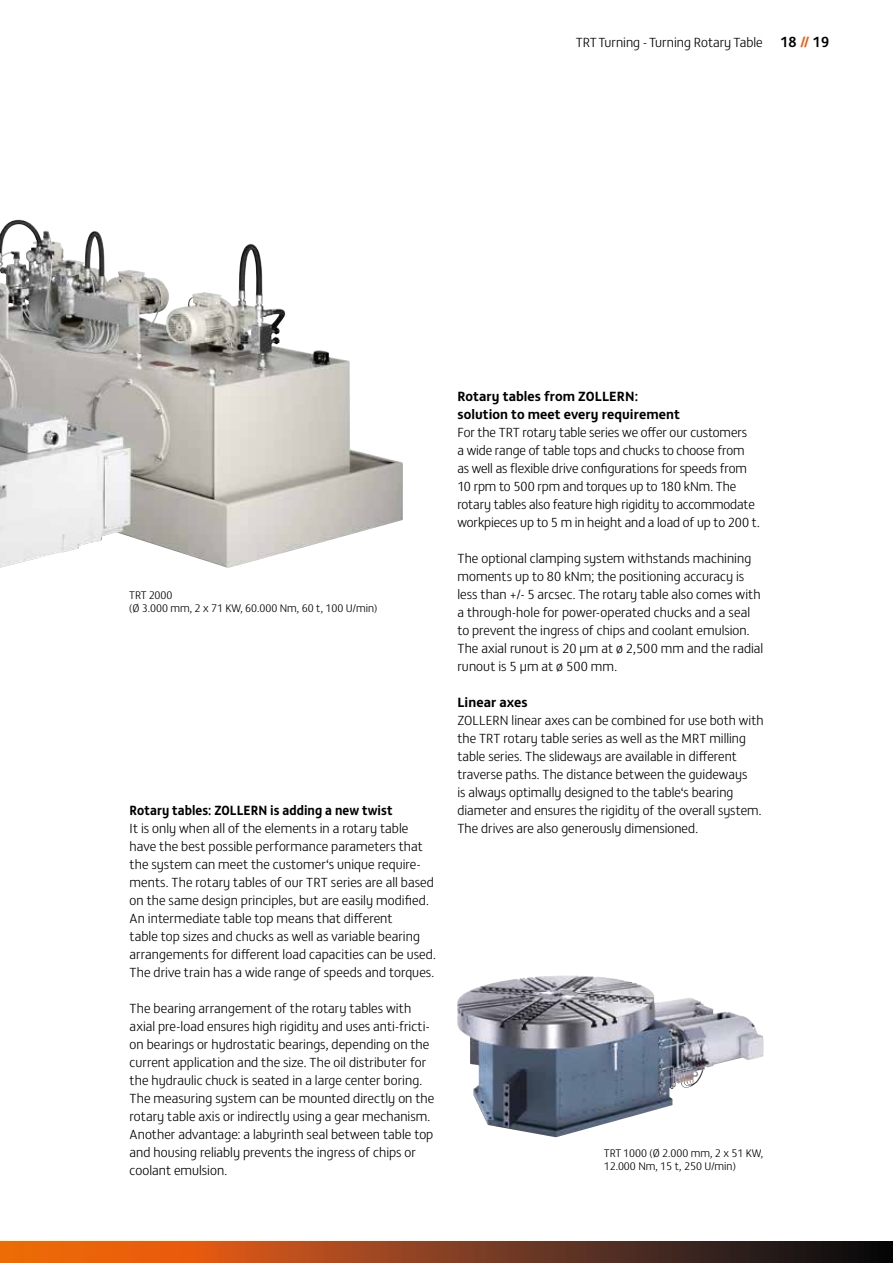
<style>
.page{position:relative;width:893px;height:1263px;background:#fff}
.page>*{position:absolute;margin:0;border:0;box-sizing:border-box;transform-origin:0 0}
.t1{font:700 13.65px/18px "FS Matthew";letter-spacing:.005em;color:#000}
.t2{font:700 13.65px "FS Matthew";letter-spacing:.005em;color:#000;scale:.94 1}
.t3{font:300 13.5px/18px "FS Matthew";color:#000}
.t4{font:300 11.25px/13.5px "FS Matthew";color:#000}
.s1{font-weight:500;font-size:15px}
.s2{font-weight:500;font-size:15px;color:#ea5a0c}
</style>
<div class="page">
<img style="left:0;top:220px;width:403px;height:348px">
<img style="left:457px;top:975px;width:307px;height:162px">
<svg style="left:0;top:1242px;width:893px;height:21px;background:#873e18"></svg>
<p class="t3" style="left:576px;top:33px;width:255px">TRT Turning - Turning Rotary Table <span class="s1">18</span> <span class="s2">//</span> <span class="s1">19</span></p>
<p class="t4" style="left:129px;top:587px;width:249px">TRT 2000<br>(Ø 3.000 mm, 2 x 71 KW, 60.000 Nm, 60 t, 100 U/min)</p>
<p class="t2" style="left:130px;top:799px;width:281px">Rotary tables: ZOLLERN is adding a new twist</p>
<p class="t3" style="left:130px;top:818px;width:308px">It is only when all of the elements in a rotary table have the best possible performance parameters that the system can meet the customer‘s unique require&shy;ments. The rotary tables of our TRT series are all based on the same design principles, but are easily modified.<br>An intermediate table top means that different<br>table top sizes and chucks as well as variable bearing arrangements for different load capacities can be used.<br>The drive train has a wide range of speeds and torques.</p>
<p class="t3" style="left:130px;top:998px;width:306px">The bearing arrangement of the rotary tables with axial pre-load ensures high rigidity and uses anti-fricti&shy;on bearings or hydrostatic bearings, depending on the current application and the size. The oil distributer for the hydraulic chuck is seated in a large center boring.<br>The measuring system can be mounted directly on the rotary table axis or indirectly using a gear mechanism.<br>Another advantage: a labyrinth seal between table top and housing reliably prevents the ingress of chips or coolant emulsion.</p>
<p class="t1" style="left:457px;top:386px;width:224px">Rotary tables from ZOLLERN: solution to meet every requirement</p>
<p class="t3" style="left:457px;top:422px;width:304px">For the TRT rotary table series we offer our customers<br>a wide range of table tops and chucks to choose from<br>as well as flexible drive configurations for speeds from 10 rpm to 500 rpm and torques up to 180 kNm. The rotary tables also feature high rigidity to accommodate workpieces up to 5 m in height and a load of up to 200 t.</p>
<p class="t3" style="left:457px;top:548px;width:307px">The optional clamping system withstands machining moments up to 80 kNm; the positioning accuracy is less than +/- 5 arcsec. The rotary table also comes with a through-hole for power-operated chucks and a seal to prevent the ingress of chips and coolant emulsion.<br>The axial runout is 20 μm at ø 2,500 mm and the radial runout is 5 μm at ø 500 mm.</p>
<p class="t1" style="left:457px;top:692px;width:72px">Linear axes</p>
<p class="t3" style="left:457px;top:710px;width:308px">ZOLLERN linear axes can be combined for use both with the TRT rotary table series as well as the MRT milling table series. The slideways are available in different traverse paths. The distance between the guideways<br>is always optimally designed to the table‘s bearing diameter and ensures the rigidity of the overall system.<br>The drives are also generously dimensioned.</p>
<p class="t4" style="left:604px;top:1145px;width:161px">TRT 1000 (Ø 2.000 mm, 2 x 51 KW,<br>12.000 Nm, 15 t, 250 U/min)</p>
</div>
